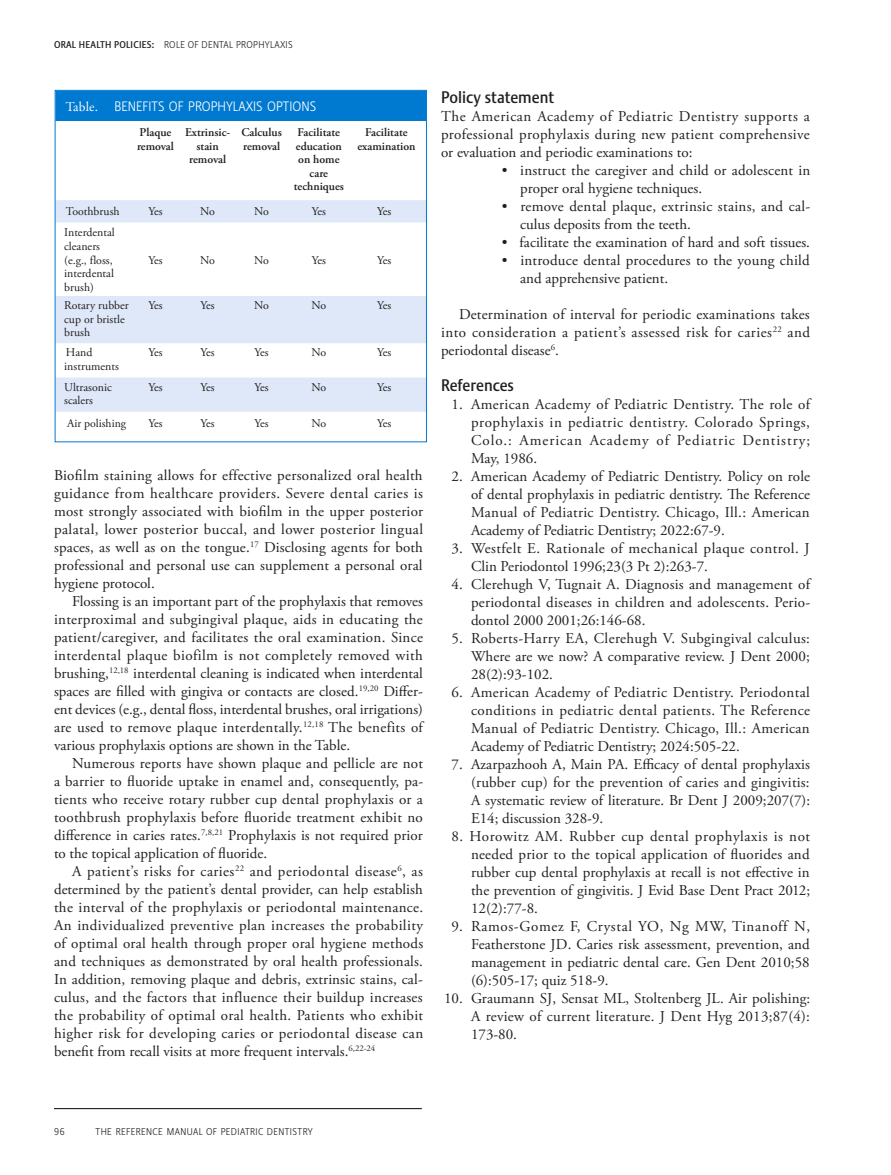
<style>
.page{position:relative;width:891px;height:1175px;background:#fff}
.page>*{position:absolute;margin:0;border:0;box-sizing:border-box;transform-origin:0 0}
.sub_head{font:500 16.5px "Stalemate LF";color:#231f20}
.Body_Text_Indented{font:15px/18px "Adobe Garamond Pro";color:#231f20;text-align:justify}
.Reference_Lists{font:15px/18px "Adobe Garamond Pro";color:#231f20;text-align:justify}
.Body_Text_FIRST{font:15px/18px "Adobe Garamond Pro";color:#231f20;text-align:justify}
.Reference_Lists-2{font:15px/18px "Adobe Garamond Pro";letter-spacing:.03em;color:#231f20}
.Reference_Lists-3{font:15px/18px "Adobe Garamond Pro";letter-spacing:.02em;color:#231f20}
.Table_Header{font:300 13.5px "Stalemate LF";color:#fff}
.Table_Text_Center{font:11.85px/13.5px "Adobe Garamond Pro";color:#231f20}
.Table_Text_Center-2{font:600 11.85px/13.5px "Adobe Garamond Pro";color:#231f20;text-align:center}
.Table_Text_Center-3{font:11.7px "Adobe Garamond Pro";color:#231f20}
.t1{font:300 9.75px "Stalemate LF";letter-spacing:.04em;color:#231f20}
.s1{font-weight:500}
.s2{font-family:"Adobe Garamond Pro";font-weight:400}
</style>
<div class="page">
<hr style="left:54px;top:1108px;width:368px;height:1px;background:#231f20">
<div style="left:57px;top:92px;width:368px;height:29px;background:#0079d1"></div>
<svg style="left:57px;top:200px;width:368px;height:212px"></svg>
<div style="left:55px;top:90px;width:372px;height:352px;border:1px solid #0079d1"></div>
<p class="t1" style="left:54px;top:39px;width:240px"><span class="s1">ORAL HEALTH POLICIES:</span> ROLE OF DENTAL PROPHYLAXIS</p>
<p class="Table_Header" style="left:66px;top:98px;width:252px"><span class="s2">Table.</span> BENEFITS OF PROPHYLAXIS OPTIONS</p>
<p class="Table_Text_Center-2" style="left:137px;top:126px;width:39px;text-align:left">Plaque removal</p>
<p class="Table_Text_Center-2" style="left:185px;top:126px;width:47px">Extrinsic&shy;stain removal</p>
<p class="Table_Text_Center-2" style="left:241px;top:126px;width:42px;text-align:left">Calculus removal</p>
<p class="Table_Text_Center-2" style="left:294px;top:126px;width:52px">Facilitate education on home care techniques</p>
<p class="Table_Text_Center-2" style="left:357px;top:126px;width:60px">Facilitate examination</p>
<p class="Table_Text_Center" style="left:66px;top:205px;width:55px">Toothbrush</p>
<p class="Table_Text_Center" style="left:148px;top:205px;width:16px">Yes</p>
<p class="Table_Text_Center" style="left:200px;top:205px;width:16px">No</p>
<p class="Table_Text_Center" style="left:254px;top:205px;width:16px">No</p>
<p class="Table_Text_Center" style="left:312px;top:205px;width:16px">Yes</p>
<p class="Table_Text_Center" style="left:377px;top:205px;width:16px">Yes</p>
<p class="Table_Text_Center" style="left:64px;top:226px;width:52px">Interdental cleaners (e.g., floss, interdental brush)</p>
<p class="Table_Text_Center" style="left:148px;top:253px;width:16px">Yes</p>
<p class="Table_Text_Center" style="left:200px;top:253px;width:16px">No</p>
<p class="Table_Text_Center" style="left:254px;top:253px;width:16px">No</p>
<p class="Table_Text_Center" style="left:312px;top:253px;width:16px">Yes</p>
<p class="Table_Text_Center" style="left:377px;top:253px;width:16px">Yes</p>
<p class="Table_Text_Center" style="left:64px;top:299px;width:66px">Rotary rubber cup or bristle brush</p>
<p class="Table_Text_Center" style="left:148px;top:299px;width:16px">Yes</p>
<p class="Table_Text_Center" style="left:200px;top:299px;width:16px">Yes</p>
<p class="Table_Text_Center" style="left:254px;top:299px;width:16px">No</p>
<p class="Table_Text_Center" style="left:312px;top:299px;width:16px">No</p>
<p class="Table_Text_Center" style="left:377px;top:299px;width:16px">Yes</p>
<p class="Table_Text_Center" style="left:64px;top:346px;width:56px">Hand instruments</p>
<p class="Table_Text_Center" style="left:148px;top:346px;width:16px">Yes</p>
<p class="Table_Text_Center" style="left:200px;top:346px;width:16px">Yes</p>
<p class="Table_Text_Center" style="left:254px;top:346px;width:16px">Yes</p>
<p class="Table_Text_Center" style="left:312px;top:346px;width:16px">No</p>
<p class="Table_Text_Center" style="left:377px;top:346px;width:16px">Yes</p>
<p class="Table_Text_Center" style="left:64px;top:381px;width:49px">Ultrasonic scalers</p>
<p class="Table_Text_Center" style="left:148px;top:380px;width:16px">Yes</p>
<p class="Table_Text_Center" style="left:200px;top:380px;width:16px">Yes</p>
<p class="Table_Text_Center" style="left:254px;top:380px;width:16px">Yes</p>
<p class="Table_Text_Center" style="left:312px;top:380px;width:16px">No</p>
<p class="Table_Text_Center" style="left:377px;top:380px;width:16px">Yes</p>
<p class="Table_Text_Center-3" style="left:67px;top:416px;width:60px">Air polishing</p>
<p class="Table_Text_Center" style="left:148px;top:416px;width:16px">Yes</p>
<p class="Table_Text_Center" style="left:200px;top:416px;width:16px">Yes</p>
<p class="Table_Text_Center" style="left:254px;top:416px;width:16px">Yes</p>
<p class="Table_Text_Center" style="left:312px;top:416px;width:16px">No</p>
<p class="Table_Text_Center" style="left:377px;top:416px;width:16px">Yes</p>
<p class="Body_Text_Indented" style="left:54px;top:467px;width:371px">Biofilm staining allows for effective personalized oral health guidance from healthcare providers. Severe dental caries is most strongly associated with biofilm in the upper posterior palatal, lower posterior buccal, and lower posterior lingual spaces, as well as on the tongue.<sup>17</sup> Disclosing agents for both professional and personal use can supplement a personal oral hygiene protocol.</p>
<p class="Body_Text_Indented" style="left:54px;top:593px;width:371px;text-indent:18px">Flossing is an important part of the prophylaxis that removes interproximal and subgingival plaque, aids in educating the patient/caregiver, and facilitates the oral examination. Since interdental plaque biofilm is not completely removed with brushing,<sup>12,18</sup> interdental cleaning is indicated when interdental spaces are filled with gingiva or contacts are closed.<sup>19,20</sup> Differ&shy;ent devices (e.g., dental floss, interdental brushes, oral irrigations) are used to remove plaque interdentally.<sup>12,18</sup> The benefits of various prophylaxis options are shown in the Table.</p>
<p class="Body_Text_Indented" style="left:54px;top:755px;width:371px;text-indent:18px">Numerous reports have shown plaque and pellicle are not a barrier to fluoride uptake in enamel and, consequently, pa&shy;tients who receive rotary rubber cup dental prophylaxis or a toothbrush prophylaxis before fluoride treatment exhibit no difference in caries rates.<sup>7,8,21</sup> Prophylaxis is not required prior to the topical application of fluoride.</p>
<p class="Body_Text_Indented" style="left:54px;top:863px;width:371px;text-indent:18px">A patient’s risks for caries<sup>22</sup> and periodontal disease<sup>6</sup>, as determined by the patient’s dental provider, can help establish the interval of the prophylaxis or periodontal maintenance.<br>An individualized preventive plan increases the probability of optimal oral health through proper oral hygiene methods and techniques as demonstrated by oral health professionals.<br>In addition, removing plaque and debris, extrinsic stains, cal&shy;culus, and the factors that influence their buildup increases the probability of optimal oral health. Patients who exhibit higher risk for developing caries or periodontal disease can benefit from recall visits at more frequent intervals.<sup>6,22-24</sup></p>
<p class="sub_head" style="left:441px;top:87px;width:115px">Policy statement</p>
<p class="Body_Text_FIRST" style="left:441px;top:108px;width:370px">The American Academy of Pediatric Dentistry supports a professional prophylaxis during new patient comprehensive or evaluation and periodic examinations to:</p>
<p class="Reference_Lists" style="left:520px;top:162px;width:292px;text-indent:-18px">• instruct the caregiver and child or adolescent in proper oral hygiene techniques.</p>
<p class="Reference_Lists-3" style="left:520px;top:198px;width:291px;text-indent:-18px">• remove dental plaque, extrinsic stains, and cal&shy;culus deposits from the teeth.</p>
<p class="Reference_Lists" style="left:502px;top:234px;width:310px">• facilitate the examination of hard and soft tissues.</p>
<p class="Reference_Lists" style="left:520px;top:252px;width:291px;text-indent:-18px">• introduce dental procedures to the young child and apprehensive patient.</p>
<p class="Body_Text_Indented" style="left:441px;top:306px;width:371px;text-indent:18px">Determination of interval for periodic examinations takes into consideration a patient’s assessed risk for caries<sup>22</sup> and periodontal disease<sup>6</sup>.</p>
<p class="sub_head" style="left:441px;top:375px;width:74px">References</p>
<p class="Reference_Lists" style="left:471px;top:396px;width:341px;text-indent:-20px">1. American Academy of Pediatric Dentistry. The role of prophylaxis in pediatric dentistry. Colorado Springs, Colo.: American Academy of Pediatric Dentistry; May, 1986.</p>
<p class="Reference_Lists" style="left:471px;top:468px;width:341px;text-indent:-20px">2. American Academy of Pediatric Dentistry. Policy on role of dental prophylaxis in pediatric dentistry. The Reference Manual of Pediatric Dentistry. Chicago, Ill.: American Academy of Pediatric Dentistry; 2022:67-9.</p>
<p class="Reference_Lists-2" style="left:471px;top:540px;width:340px;text-indent:-20px">3. Westfelt E. Rationale of mechanical plaque control. J<br>Clin Periodontol 1996;23(3 Pt 2):263-7.</p>
<p class="Reference_Lists" style="left:471px;top:576px;width:341px;text-indent:-20px">4. Clerehugh V, Tugnait A. Diagnosis and management of periodontal diseases in children and adolescents. Perio&shy;dontol 2000 2001;26:146-68.</p>
<p class="Reference_Lists" style="left:471px;top:630px;width:341px;text-indent:-20px">5. Roberts-Harry EA, Clerehugh V. Subgingival calculus:<br>Where are we now? A comparative review. J Dent 2000; 28(2):93-102.</p>
<p class="Reference_Lists" style="left:471px;top:684px;width:341px;text-indent:-20px">6. American Academy of Pediatric Dentistry. Periodontal conditions in pediatric dental patients. The Reference Manual of Pediatric Dentistry. Chicago, Ill.: American Academy of Pediatric Dentistry; 2024:505-22.</p>
<p class="Reference_Lists" style="left:471px;top:756px;width:341px;text-indent:-20px">7. Azarpazhooh A, Main PA. Efficacy of dental prophylaxis (rubber cup) for the prevention of caries and gingivitis:<br>A systematic review of literature. Br Dent J 2009;207(7):<br>E14; discussion 328-9.</p>
<p class="Reference_Lists" style="left:471px;top:828px;width:341px;text-indent:-20px">8. Horowitz AM. Rubber cup dental prophylaxis is not needed prior to the topical application of fluorides and rubber cup dental prophylaxis at recall is not effective in the prevention of gingivitis. J Evid Base Dent Pract 2012; 12(2):77-8.</p>
<p class="Reference_Lists" style="left:471px;top:918px;width:341px;text-indent:-20px">9. Ramos-Gomez F, Crystal YO, Ng MW, Tinanoff N, Featherstone JD. Caries risk assessment, prevention, and management in pediatric dental care. Gen Dent 2010;58 (6):505-17; quiz 518-9.</p>
<p class="Reference_Lists" style="left:471px;top:990px;width:341px;text-indent:-27px">10. Graumann SJ, Sensat ML, Stoltenberg JL. Air polishing:<br>A review of current literature. J Dent Hyg 2013;87(4):<br>173-80.</p>
<p class="t1" style="left:54px;top:1126px;width:12px">96</p>
<p class="t1" style="left:96px;top:1126px;width:219px">THE REFERENCE MANUAL OF PEDIATRIC DENTISTRY</p>
</div>
